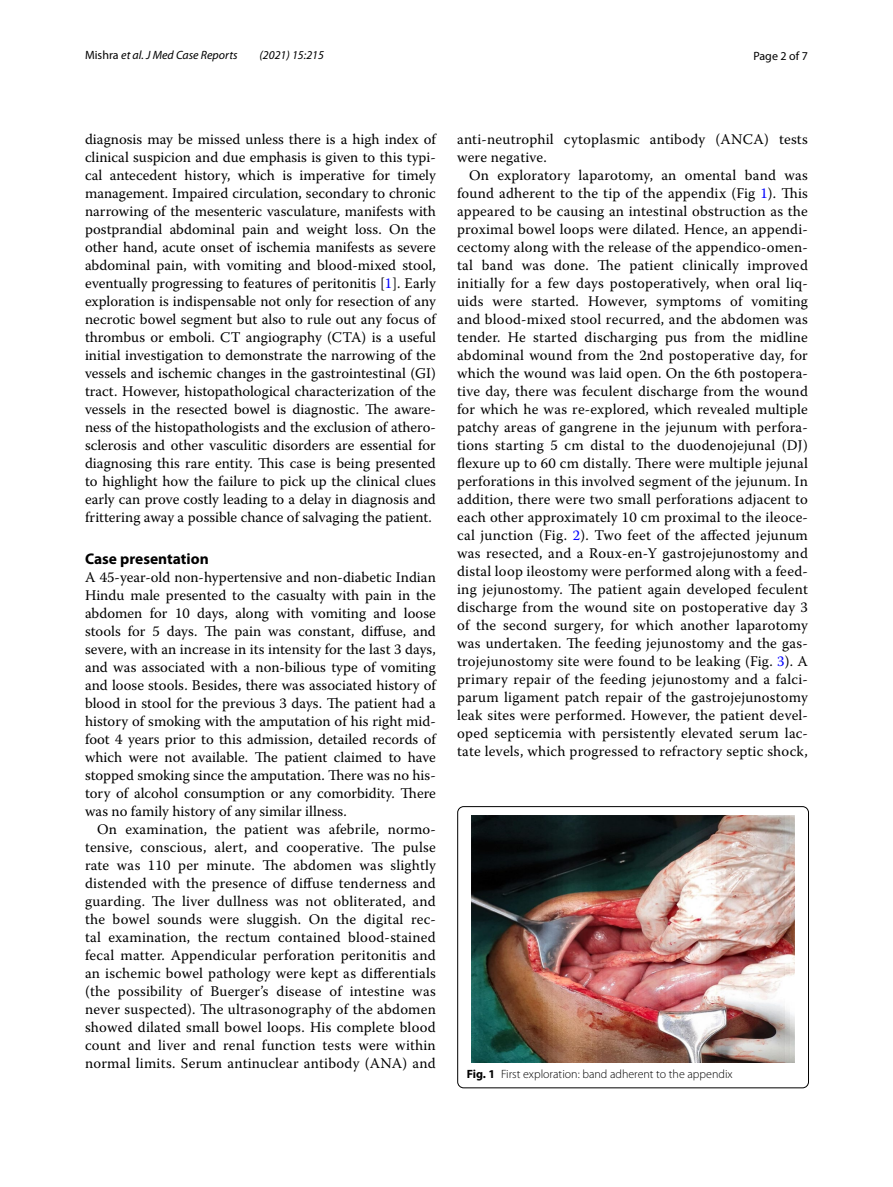
<style>
.page{position:relative;width:893px;height:1187px;background:#fff}
.page>*{position:absolute;margin:0;border:0;box-sizing:border-box;transform-origin:0 0}
.t1{font:700 15.45px "Myriad Pro";color:#000}
.t2{font:14.7px/18px "Warnock Pro";letter-spacing:.015em;color:#000;text-align:justify}
.t3{font:300 12px "Myriad Pro";color:#000}
.t4{font:italic 12px "Myriad Pro";color:#000}
.t5{font:12px "Myriad Pro";color:#000}
.s1{font-style:normal}
.s2{color:#00f}
.s3{font-weight:700}
</style>
<div class="page">
<img style="left:471px;top:815px;width:324px;height:247px">
<div style="left:457px;top:806px;width:352px;height:281px;border:1px solid #000;border-radius:6px"></div>
<p class="t4" style="left:85px;top:48px;width:154px"><span class="s1">Mishra</span> et al. J Med Case Reports</p>
<p class="t4" style="left:259px;top:48px;width:66px">(2021) 15:215</p>
<p class="t5" style="left:753px;top:48px;width:56px">Page 2 of 7</p>
<p class="t2" style="left:85px;top:130px;width:352px">diagnosis may be missed unless there is a high index of clinical suspicion and due emphasis is given to this typi&shy;cal antecedent history, which is imperative for timely management. Impaired circulation, secondary to chronic narrowing of the mesenteric vasculature, manifests with postprandial abdominal pain and weight loss. On the other hand, acute onset of ischemia manifests as severe abdominal pain, with vomiting and blood-mixed stool, eventually progressing to features of peritonitis [<span class="s2">1</span>]. Early exploration is indispensable not only for resection of any necrotic bowel segment but also to rule out any focus of thrombus or emboli. CT angiography (CTA) is a useful initial investigation to demonstrate the narrowing of the vessels and ischemic changes in the gastrointestinal (GI) tract. However, histopathological characterization of the vessels in the resected bowel is diagnostic. The aware&shy;ness of the histopathologists and the exclusion of athero&shy;sclerosis and other vasculitic disorders are essential for diagnosing this rare entity. This case is being presented to highlight how the failure to pick up the clinical clues early can prove costly leading to a delay in diagnosis and frittering away a possible chance of salvaging the patient.</p>
<p class="t1" style="left:85px;top:548px;width:125px">Case presentation</p>
<p class="t2" style="left:85px;top:567px;width:352px">A 45-year-old non-hypertensive and non-diabetic Indian Hindu male presented to the casualty with pain in the abdomen for 10 days, along with vomiting and loose stools for 5 days. The pain was constant, diffuse, and severe, with an increase in its intensity for the last 3 days, and was associated with a non-bilious type of vomiting and loose stools. Besides, there was associated history of blood in stool for the previous 3 days. The patient had a history of smoking with the amputation of his right mid&shy;foot 4 years prior to this admission, detailed records of which were not available. The patient claimed to have stopped smoking since the amputation. There was no his&shy;tory of alcohol consumption or any comorbidity. There was no family history of any similar illness.</p>
<p class="t2" style="left:85px;top:819px;width:352px;text-indent:12px">On examination, the patient was afebrile, normo&shy;tensive, conscious, alert, and cooperative. The pulse rate was 110 per minute. The abdomen was slightly distended with the presence of diffuse tenderness and guarding. The liver dullness was not obliterated, and the bowel sounds were sluggish. On the digital rec&shy;tal examination, the rectum contained blood-stained fecal matter. Appendicular perforation peritonitis and an ischemic bowel pathology were kept as differentials (the possibility of Buerger’s disease of intestine was never suspected). The ultrasonography of the abdomen showed dilated small bowel loops. His complete blood count and liver and renal function tests were within normal limits. Serum antinuclear antibody (ANA) and</p>
<p class="t2" style="left:457px;top:130px;width:352px">anti-neutrophil cytoplasmic antibody (ANCA) tests were negative.</p>
<p class="t2" style="left:457px;top:166px;width:352px;text-indent:12px">On exploratory laparotomy, an omental band was found adherent to the tip of the appendix (Fig <span class="s2">1</span>). This appeared to be causing an intestinal obstruction as the proximal bowel loops were dilated. Hence, an appendi&shy;cectomy along with the release of the appendico-omen&shy;tal band was done. The patient clinically improved initially for a few days postoperatively, when oral liq&shy;uids were started. However, symptoms of vomiting and blood-mixed stool recurred, and the abdomen was tender. He started discharging pus from the midline abdominal wound from the 2nd postoperative day, for which the wound was laid open. On the 6th postopera&shy;tive day, there was feculent discharge from the wound for which he was re-explored, which revealed multiple patchy areas of gangrene in the jejunum with perfora&shy;tions starting 5 cm distal to the duodenojejunal (DJ) flexure up to 60 cm distally. There were multiple jejunal perforations in this involved segment of the jejunum. In addition, there were two small perforations adjacent to each other approximately 10 cm proximal to the ileoce&shy;cal junction (Fig. <span class="s2">2</span>). Two feet of the affected jejunum was resected, and a Roux-en-Y gastrojejunostomy and distal loop ileostomy were performed along with a feed&shy;ing jejunostomy. The patient again developed feculent discharge from the wound site on postoperative day 3 of the second surgery, for which another laparotomy was undertaken. The feeding jejunostomy and the gas&shy;trojejunostomy site were found to be leaking (Fig. <span class="s2">3</span>). A primary repair of the feeding jejunostomy and a falci&shy;parum ligament patch repair of the gastrojejunostomy leak sites were performed. However, the patient devel&shy;oped septicemia with persistently elevated serum lac&shy;tate levels, which progressed to refractory septic shock,</p>
<p class="t3" style="left:467px;top:1067px;width:267px"><span class="s3">Fig. 1</span> First exploration: band adherent to the appendix</p>
</div>
